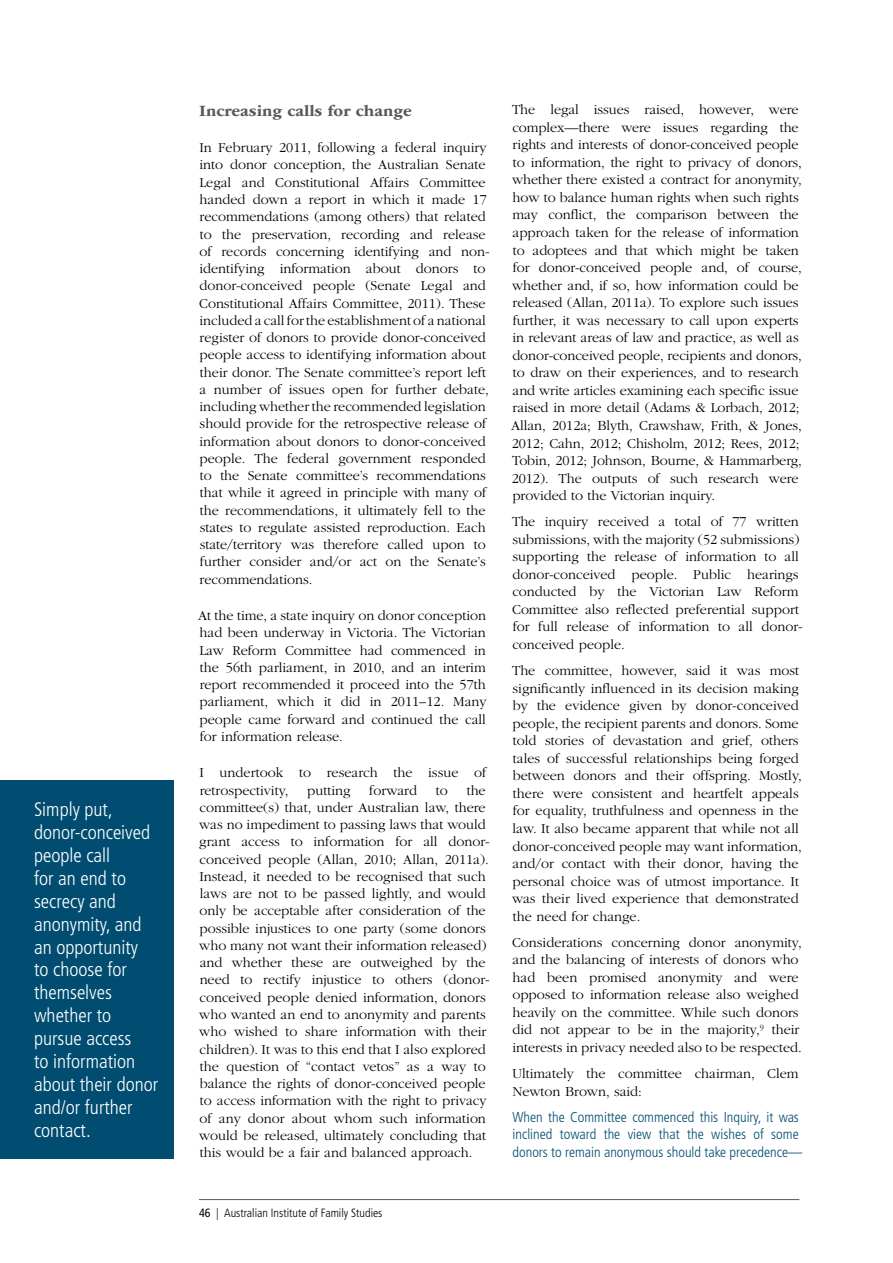
<style>
.page{position:relative;width:893px;height:1263px;background:#fff}
.page>*{position:absolute;margin:0;border:0;box-sizing:border-box;transform-origin:0 0}
.t1{font:300 condensed 19.5px/23px "Frutiger LT Std";color:#fff}
.t2{font:700 16.5px "ITC Garamond Std";color:#58595b}
.t3{font:300 14.25px/17.2px "ITC Garamond Std";color:#000}
.t4{font:300 condensed 14.25px/17.5px "Frutiger LT Std";color:#004d71}
.t5{font:300 condensed 12px "Frutiger LT Std";color:#000}
.s1{font-weight:400}
</style>
<div class="page">
<hr style="left:199px;top:1199px;width:600px;height:1px;background:#58595b">
<div style="left:0;top:780px;width:173px;height:378px;background:#004d71"></div>
<p class="t1" style="left:34px;top:798px;width:126px">Simply put, donor-conceived people call<br>for an end to secrecy and anonymity, and an opportunity<br>to choose for themselves whether to pursue access<br>to information about their donor and/or further contact.</p>
<p class="t2" style="left:199px;top:101px;width:214px">Increasing calls for change</p>
<p class="t3" style="left:199px;top:139px;width:292px">In February 2011, following a federal inquiry into donor conception, the Australian Senate Legal and Constitutional Affairs Committee handed down a report in which it made 17 recommendations (among others) that related to the preservation, recording and release of records concerning identifying and non&shy;identifying information about donors to donor-conceived people (Senate Legal and Constitutional Affairs Committee, 2011). These included a call for the establishment of a national register of donors to provide donor-conceived people access to identifying information about their donor. The Senate committee’s report left a number of issues open for further debate, including whether the recommended legislation should provide for the retrospective release of information about donors to donor-conceived people. The federal government responded to the Senate committee’s recommendations that while it agreed in principle with many of the recommendations, it ultimately fell to the states to regulate assisted reproduction. Each state/territory was therefore called upon to further consider and/or act on the Senate’s recommendations.</p>
<p class="t3" style="left:198px;top:607px;width:290px;text-align:justify">At the time, a state inquiry on donor conception had been underway in Victoria. The Victorian Law Reform Committee had commenced in the 56th parliament, in 2010, and an interim report recommended it proceed into the 57th parliament, which it did in 2011–12. Many people came forward and continued the call for information release.</p>
<p class="t3" style="left:199px;top:764px;width:289px">I undertook to research the issue of retrospectivity,</p>
<p class="t3" style="left:199px;top:782px;width:292px;text-indent:267px">the committee(s) that, under Australian law, there was no impediment to passing laws that would grant access to information for all donor&shy;conceived people (Allan, 2010; Allan, 2011a).<br>Instead, it needed to be recognised that such laws are not to be passed lightly, and would only be acceptable after consideration of the possible injustices to one party (some donors who many not want their information released) and whether these are outweighed by the need to rectify injustice to others (donor&shy;conceived people denied information, donors who wanted an end to anonymity and parents who wished to share information with their children). It was to this end that I also explored the question of “contact vetos” as a way to balance the rights of donor-conceived people to access information with the right to privacy of any donor about whom such information would be released, ultimately concluding that this would be a fair and balanced approach.</p>
<p class="t3" style="left:307px;top:782px;width:45px">putting</p>
<p class="t3" style="left:369px;top:782px;width:49px">forward</p>
<p class="t3" style="left:436px;top:782px;width:13px">to</p>
<p class="t5" style="left:199px;top:1206px;width:185px"><span class="s1">46</span> | Australian Institute of Family Studies</p>
<p class="t3" style="left:511px;top:101px;width:292px">The legal issues raised, however, were complex—there were issues regarding the rights and interests of donor-conceived people to information, the right to privacy of donors, whether there existed a contract for anonymity, how to balance human rights when such rights may conflict, the comparison between the approach taken for the release of information to adoptees and that which might be taken for donor-conceived people and, of course, whether and, if so, how information could be released (Allan, 2011a). To explore such issues further, it was necessary to call upon experts in relevant areas of law and practice, as well as donor-conceived people, recipients and donors, to draw on their experiences, and to research and write articles examining each specific issue raised in more detail (Adams &amp; Lorbach, 2012; Allan, 2012a; Blyth, Crawshaw, Frith, &amp; Jones, 2012; Cahn, 2012; Chisholm, 2012; Rees, 2012; Tobin, 2012; Johnson, Bourne, &amp; Hammarberg, 2012). The outputs of such research were provided to the Victorian inquiry.</p>
<p class="t3" style="left:512px;top:513px;width:292px">The inquiry received a total of 77 written submissions, with the majority (52 submissions) supporting the release of information to all donor-conceived people. Public hearings conducted by the Victorian Law Reform Committee also reflected preferential support for full release of information to all donor&shy;conceived people.</p>
<p class="t3" style="left:512px;top:662px;width:291px">The committee, however, said it was most significantly influenced in its decision making by the evidence given by donor-conceived people, the recipient parents and donors. Some told stories of devastation and grief, others tales of successful relationships being forged between donors and their offspring. Mostly, there were consistent and heartfelt appeals for equality, truthfulness and openness in the law. It also became apparent that while not all donor-conceived people may want information, and/or contact with their donor, having the personal choice was of utmost importance. It was their lived experience that demonstrated the need for change.</p>
<p class="t3" style="left:512px;top:934px;width:291px">Considerations concerning donor anonymity, and the balancing of interests of donors who had been promised anonymity and were opposed to information release also weighed heavily on the committee. While such donors did not appear to be in the majority,<sup>9</sup> their interests in privacy needed also to be respected.</p>
<p class="t3" style="left:512px;top:1065px;width:288px">Ultimately the committee chairman, Clem<br>Newton Brown, said:</p>
<p class="t4" style="left:512px;top:1108px;width:291px">When the Committee commenced this Inquiry, it was inclined toward the view that the wishes of some donors to remain anonymous should take precedence—</p>
</div>
